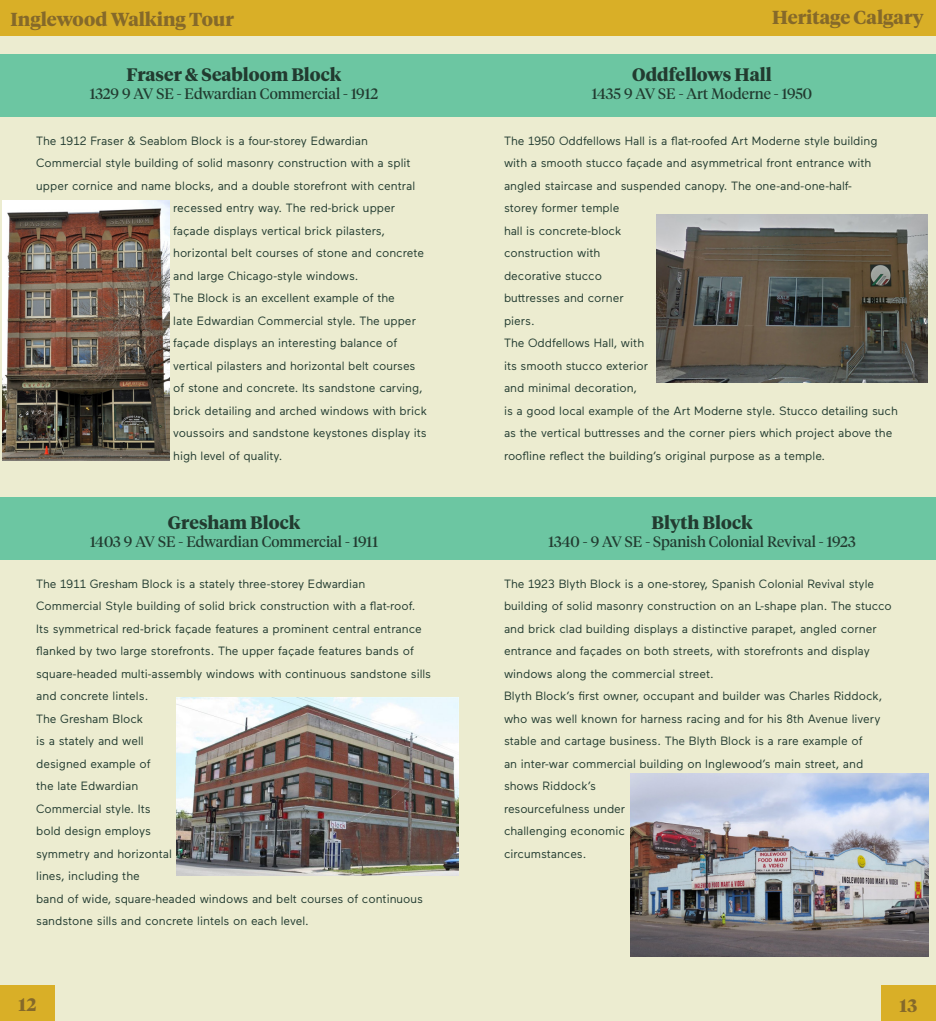
<style>
.page{position:relative;width:936px;height:1021px;background:#fff}
.page>*{position:absolute;margin:0;border:0;box-sizing:border-box;transform-origin:0 0}
.t1{font:700 18.75px "Tiempos Headline";color:#85692a}
.t2{font:700 18px "Tiempos Headline";color:#223b30}
.t3{font:700 18px "Tiempos Headline";color:#85692a}
.t4{font:15px "Tiempos Headline";color:#223b30}
.t5{font:12px/22.5px "Maax";color:#223b30}
</style>
<div class="page">
<div style="left:0;top:0;width:468px;height:1020px;background:#ececd0"></div>
<div style="left:468px;top:0;width:467px;height:1020px;background:#ececd0"></div>
<div style="left:880px;top:984px;width:55px;height:36px;background:#d9af27"></div>
<div style="left:0;top:984px;width:55px;height:36px;background:#d9af27"></div>
<div style="left:0;top:0;width:468px;height:36px;background:#d9af27"></div>
<div style="left:468px;top:0;width:467px;height:36px;background:#d9af27"></div>
<div style="left:0;top:54px;width:468px;height:63px;background:#6cc6a2"></div>
<div style="left:0;top:497px;width:468px;height:63px;background:#6cc6a2"></div>
<img style="left:3px;top:200px;width:166px;height:260px">
<img style="left:177px;top:698px;width:281px;height:177px">
<div style="left:468px;top:54px;width:467px;height:63px;background:#6cc6a2"></div>
<div style="left:468px;top:497px;width:467px;height:63px;background:#6cc6a2"></div>
<img style="left:656px;top:214px;width:271px;height:168px">
<img style="left:630px;top:773px;width:298px;height:183px">
<h1 class="t1" style="left:11px;top:6px;width:225px">Inglewood Walking Tour</h1>
<h1 class="t1" style="left:772px;top:5px;width:153px">Heritage Calgary</h1>
<p class="t2" style="left:126px;top:62px;width:216px">Fraser &amp; Seabloom Block</p>
<p class="t4" style="left:90px;top:83px;width:290px">1329 9 AV SE - Edwardian Commercial - 1912</p>
<p class="t5" style="left:36px;top:128px;width:333px">The 1912 Fraser &amp; Seablom Block is a four-storey Edwardian</p>
<p class="t5" style="left:36px;top:151px;width:376px">Commercial style building of solid masonry construction with a split</p>
<p class="t5" style="left:36px;top:173px;width:380px">upper cornice and name blocks, and a double storefront with central</p>
<p class="t5" style="left:173px;top:196px;width:223px">recessed entry way. The red-brick upper</p>
<p class="t5" style="left:173px;top:218px;width:213px">façade displays vertical brick pilasters,</p>
<p class="t5" style="left:173px;top:241px;width:252px">horizontal belt courses of stone and concrete</p>
<p class="t5" style="left:173px;top:263px;width:187px">and large Chicago-style windows.</p>
<p class="t5" style="left:173px;top:286px;width:255px">The Block is an excellent example of the<br>late Edwardian Commercial style. The upper façade displays an interesting balance of vertical pilasters and horizontal belt courses of stone and concrete. Its sandstone carving, brick detailing and arched windows with brick voussoirs and sandstone keystones display its high level of quality.</p>
<p class="t2" style="left:632px;top:62px;width:141px">Oddfellows Hall</p>
<p class="t4" style="left:592px;top:83px;width:222px">1435 9 AV SE - Art Moderne - 1950</p>
<p class="t5" style="left:504px;top:128px;width:375px">The 1950 Oddfellows Hall is a flat-roofed Art Moderne style building with a smooth stucco façade and asymmetrical front entrance with angled staircase and suspended canopy. The one-and-one-half&shy;storey former temple<br>hall is concrete-block<br>construction with<br>decorative stucco<br>buttresses and corner<br>piers.</p>
<p class="t5" style="left:504px;top:331px;width:395px">The Oddfellows Hall, with<br>its smooth stucco exterior<br>and minimal decoration,<br>is a good local example of the Art Moderne style. Stucco detailing such as the vertical buttresses and the corner piers which project above the roofline reflect the building’s original purpose as a temple.</p>
<p class="t2" style="left:168px;top:510px;width:134px">Gresham Block</p>
<p class="t4" style="left:90px;top:531px;width:289px">1403 9 AV SE - Edwardian Commercial - 1911</p>
<p class="t5" style="left:36px;top:571px;width:396px">The 1911 Gresham Block is a stately three-storey Edwardian Commercial Style building of solid brick construction with a flat-roof.<br>Its symmetrical red-brick façade features a prominent central entrance flanked by two large storefronts. The upper façade features bands of square-headed multi-assembly windows with continuous sandstone sills and concrete lintels.</p>
<p class="t5" style="left:36px;top:706px;width:388px">The Gresham Block<br>is a stately and well<br>designed example of<br>the late Edwardian<br>Commercial style. Its<br>bold design employs<br>symmetry and horizontal<br>lines, including the<br>band of wide, square-headed windows and belt courses of continuous sandstone sills and concrete lintels on each level.</p>
<p class="t2" style="left:651px;top:510px;width:103px">Blyth Block</p>
<p class="t4" style="left:548px;top:531px;width:308px">1340 - 9 AV SE - Spanish Colonial Revival - 1923</p>
<p class="t5" style="left:504px;top:571px;width:389px">The 1923 Blyth Block is a one-storey, Spanish Colonial Revival style building of solid masonry construction on an L-shape plan. The stucco and brick clad building displays a distinctive parapet, angled corner entrance and façades on both streets, with storefronts and display windows along the commercial street.</p>
<p class="t5" style="left:504px;top:684px;width:380px">Blyth Block’s first owner, occupant and builder was Charles Riddock, who was well known for harness racing and for his 8th Avenue livery stable and cartage business. The Blyth Block is a rare example of<br>an inter-war commercial building on Inglewood’s main street, and shows Riddock’s<br>resourcefulness under<br>challenging economic<br>circumstances.</p>
<h2 class="t3" style="left:19px;top:992px;width:19px">12</h2>
<h2 class="t3" style="left:899px;top:993px;width:19px">13</h2>
</div>
